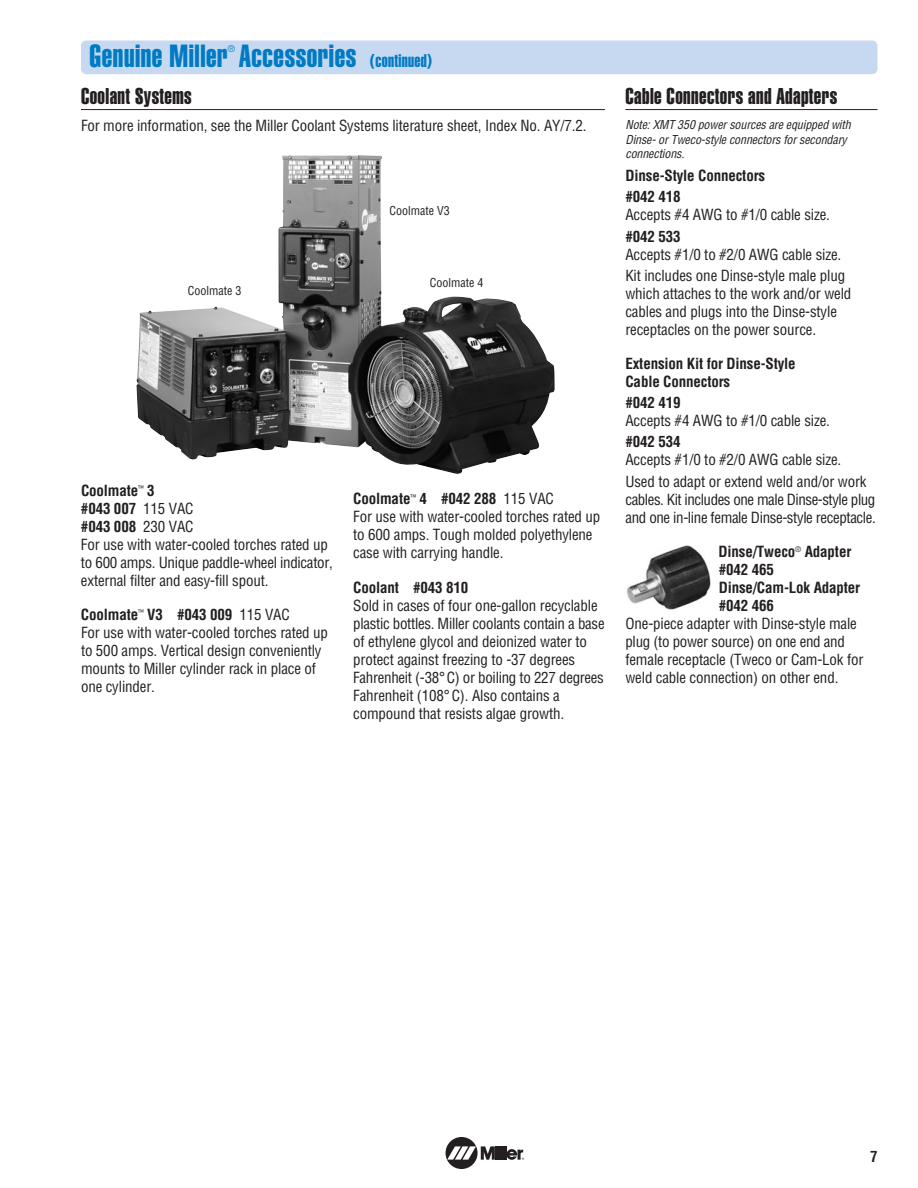
<style>
.page{position:relative;width:918px;height:1188px;background:#fff}
.page>*{position:absolute;margin:0;border:0;box-sizing:border-box;transform-origin:0 0}
.t1{font:31.5px "Helvetica Extra Compressed";letter-spacing:.02em;color:#007bc3}
.t2{font:22.5px "Helvetica Extra Compressed";letter-spacing:.02em;color:#231f20}
.t3{font:condensed 15px/18px "Helvetica";letter-spacing:-.01em;color:#231f20}
.t4{font:700 condensed 15px/18px "Helvetica";letter-spacing:-.01em;color:#231f20}
.t5{font:condensed 15px/18px "Helvetica";letter-spacing:-.03em;color:#231f20}
.t6{font:italic condensed 12px/14.4px "Helvetica";color:#231f20}
.t7{font:condensed 12px "Helvetica";color:#231f20}
.t8{font:condensed 9px "Helvetica";color:#007bc3}
.s1{font-size:18px}
.s2{font-weight:700}
</style>
<div class="page">
<div style="left:81px;top:40px;width:797px;height:34px;background:#c6d9f0;border-radius:5px"></div>
<div style="left:446px;top:1137px;width:32px;height:32px;background:#231f20;border-radius:50%"></div>
<hr style="left:499px;top:1146px;width:3px;height:14px;background:#231f20">
<hr style="left:503px;top:1146px;width:3px;height:14px;background:#231f20">
<svg style="left:447px;top:1146px;width:52px;height:14px"></svg>
<svg style="left:506px;top:1149px;width:18px;height:11px"></svg>
<hr style="left:625px;top:109px;width:253px;height:1px;background:#231f20">
<img style="left:627px;top:546px;width:84px;height:64px">
<hr style="left:81px;top:109px;width:524px;height:1px;background:#231f20">
<img style="left:136px;top:155px;width:419px;height:319px">
<h1 class="t1" style="left:90px;top:45px;width:344px">Genuine Miller Accessories <span class="s1">(continued)</span></h1>
<p class="t8" style="left:228px;top:46px;width:9px">®</p>
<h2 class="t2" style="left:81px;top:88px;width:112px">Coolant Systems</h2>
<p class="t3" style="left:81px;top:118px;width:507px">For more information, see the Miller Coolant Systems literature sheet, Index No. AY/7.2.</p>
<p class="t7" style="left:188px;top:286px;width:55px">Coolmate 3</p>
<p class="t7" style="left:389px;top:206px;width:62px">Coolmate V3</p>
<p class="t7" style="left:430px;top:278px;width:55px">Coolmate 4</p>
<p class="t3" style="left:81px;top:483px;width:253px"><span class="s2">Coolmate</span><sup>™</sup> <span class="s2">3<br>#043 007</span> 115 VAC<br><span class="s2">#043 008</span> 230 VAC<br>For use with water-cooled torches rated up to 600 amps. Unique paddle-wheel indicator, external filter and easy-fill spout.</p>
<p class="t3" style="left:81px;top:607px;width:249px"><span class="s2">Coolmate</span><sup>™</sup> <span class="s2">V3 #043 009</span> 115 VAC<br>For use with water-cooled torches rated up to 500 amps. Vertical design conveniently mounts to Miller cylinder rack in place of one cylinder.</p>
<p class="t3" style="left:353px;top:491px;width:249px"><span class="s2">Coolmate</span><sup>™</sup> <span class="s2">4 #042 288</span> 115 VAC<br>For use with water-cooled torches rated up to 600 amps. Tough molded polyethylene case with carrying handle.</p>
<p class="t4" style="left:353px;top:579px;width:117px">Coolant #043 810</p>
<p class="t3" style="left:353px;top:597px;width:253px">Sold in cases of four one-gallon recyclable plastic bottles. Miller coolants contain a base of ethylene glycol and deionized water to protect against freezing to -37 degrees Fahrenheit (-38°C) or boiling to 227 degrees Fahrenheit (108° C). Also contains a compound that resists algae growth.</p>
<h2 class="t2" style="left:625px;top:88px;width:213px">Cable Connectors and Adapters</h2>
<p class="t6" style="left:625px;top:119px;width:229px">Note:XMT 350 powersources are equipped with<br>Dinse-orTweco-style connectors forsecondary connections.</p>
<p class="t4" style="left:625px;top:166px;width:141px;line-height:21.3px">Dinse-Style Connectors #042 418</p>
<p class="t3" style="left:625px;top:207px;width:206px">Accepts #4 AWG to #1/0 cable size.</p>
<p class="t4" style="left:625px;top:228px;width:57px">#042 533</p>
<p class="t3" style="left:625px;top:245px;width:221px;line-height:21.3px">Accepts #1/0 to #2/0 AWG cable size.<br>Kit includes one Dinse-style male plug</p>
<p class="t3" style="left:625px;top:286px;width:228px">which attaches to the work and/or weld cables and plugs into the Dinse-style recep tacles on the power source.</p>
<p class="t4" style="left:625px;top:356px;width:172px">Extension Kit for Dinse-Style<br>Cable Connectors</p>
<p class="t4" style="left:625px;top:395px;width:57px">#042 419</p>
<p class="t3" style="left:625px;top:413px;width:206px">Accepts #4 AWG to #1/0 cable size.</p>
<p class="t4" style="left:625px;top:434px;width:57px">#042 534</p>
<p class="t3" style="left:625px;top:451px;width:243px;line-height:21.3px">Accepts #1/0 to #2/0 AWG cable size.<br>Used to adapt or extend weld and/or work</p>
<p class="t5" style="left:625px;top:492px;width:252px">cables. Kit includes one male Dinse-style plug and one in-line female Dinse-style receptacle.</p>
<p class="t4" style="left:719px;top:544px;width:143px">Dinse/Tweco<sup>®</sup> Adapter #042 465<br>Dinse/Cam-Lok Adapter #042 466</p>
<p class="t3" style="left:625px;top:616px;width:239px">One-piece adapter with Dinse-style male plug (to power source) on one end and female receptacle (Tweco or Cam-Lok for weld cable connection) on other end.</p>
<p class="t4" style="left:870px;top:1149px;width:9px">7</p>
</div>
